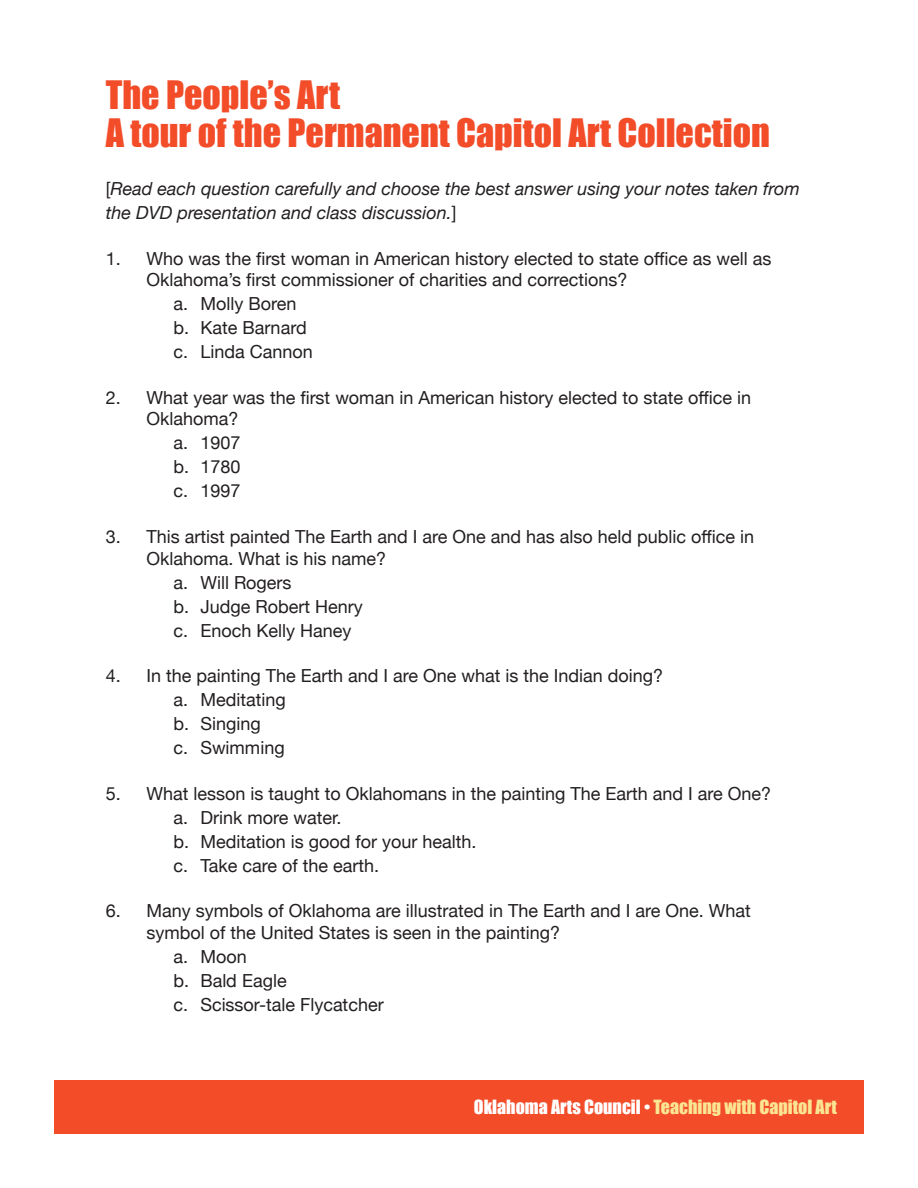
<style>
.page{position:relative;width:918px;height:1188px;background:#fff}
.page>*{position:absolute;margin:0;border:0;box-sizing:border-box;transform-origin:0 0}
.activities{font:36px "Impact";color:#f24c29}
.t1{font:18px/21.6px "Helvetica Neue";color:#231f20}
.activities-2{font:italic 18px/24px "Helvetica Neue";color:#231f20}
.t2{font:18px "Impact";color:#fbe592}
.s1{font-style:normal}
.s2{color:#fff}
</style>
<div class="page">
<div style="left:54px;top:1080px;width:810px;height:54px;background:#f24c29"></div>
<p class="activities" style="left:106px;top:73px;width:236px">The People’s Art</p>
<p class="activities" style="left:106px;top:111px;width:666px">A tour of the Permanent Capitol Art Collection</p>
<p class="activities-2" style="left:106px;top:178px;width:696px"><span class="s1">[</span>Read each question carefully and choose the best answer using your notes taken from the DVD presentation and class discussion.<span class="s1">]</span></p>
<p class="t1" style="left:146px;top:248px;width:627px;text-indent:-40px">1. Who was the first woman in American history elected to state office as well as<br>Oklahoma’s first commissioner of charities and corrections?</p>
<p class="t1" style="left:173px;top:294px;width:125px">a. Molly Boren</p>
<p class="t1" style="left:173px;top:318px;width:135px">b. Kate Barnard</p>
<p class="t1" style="left:173px;top:342px;width:141px">c. Linda Cannon</p>
<p class="t1" style="left:146px;top:388px;width:606px;text-indent:-40px">2. What year was the first woman in American history elected to state office in<br>Oklahoma?</p>
<p class="t1" style="left:173px;top:433px;width:69px">a. 1907</p>
<p class="t1" style="left:173px;top:457px;width:69px">b. 1780</p>
<p class="t1" style="left:173px;top:481px;width:69px">c. 1997</p>
<p class="t1" style="left:146px;top:527px;width:609px;text-indent:-40px">3. This artist painted The Earth and I are One and has also held public office in<br>Oklahoma. What is his name?</p>
<p class="t1" style="left:173px;top:572px;width:120px">a. Will Rogers</p>
<p class="t1" style="left:173px;top:596px;width:191px">b. Judge Robert Henry</p>
<p class="t1" style="left:173px;top:620px;width:180px">c. Enoch Kelly Haney</p>
<p class="t1" style="left:106px;top:666px;width:559px">4. In the painting The Earth and I are One what is the Indian doing?</p>
<p class="t1" style="left:173px;top:690px;width:114px">a. Meditating</p>
<p class="t1" style="left:173px;top:714px;width:89px">b. Singing</p>
<p class="t1" style="left:173px;top:738px;width:113px">c. Swimming</p>
<p class="t1" style="left:106px;top:784px;width:667px">5. What lesson is taught to Oklahomans in the painting The Earth and I are One?</p>
<p class="t1" style="left:173px;top:808px;width:170px">a. Drink more water.</p>
<p class="t1" style="left:173px;top:832px;width:305px">b. Meditation is good for your health.</p>
<p class="t1" style="left:173px;top:856px;width:207px">c. Take care of the earth.</p>
<p class="t1" style="left:146px;top:901px;width:606px;text-indent:-40px">6. Many symbols of Oklahoma are illustrated in The Earth and I are One. What symbol of the United States is seen in the painting?</p>
<p class="t1" style="left:173px;top:947px;width:75px">a. Moon</p>
<p class="t1" style="left:173px;top:971px;width:115px">b. Bald Eagle</p>
<p class="t1" style="left:173px;top:995px;width:212px">c. Scissor-tale Flycatcher</p>
<p class="t2" style="left:474px;top:1096px;width:365px"><span class="s2">Oklahoma Arts Council •</span> Teaching with Capitol Art</p>
</div>
